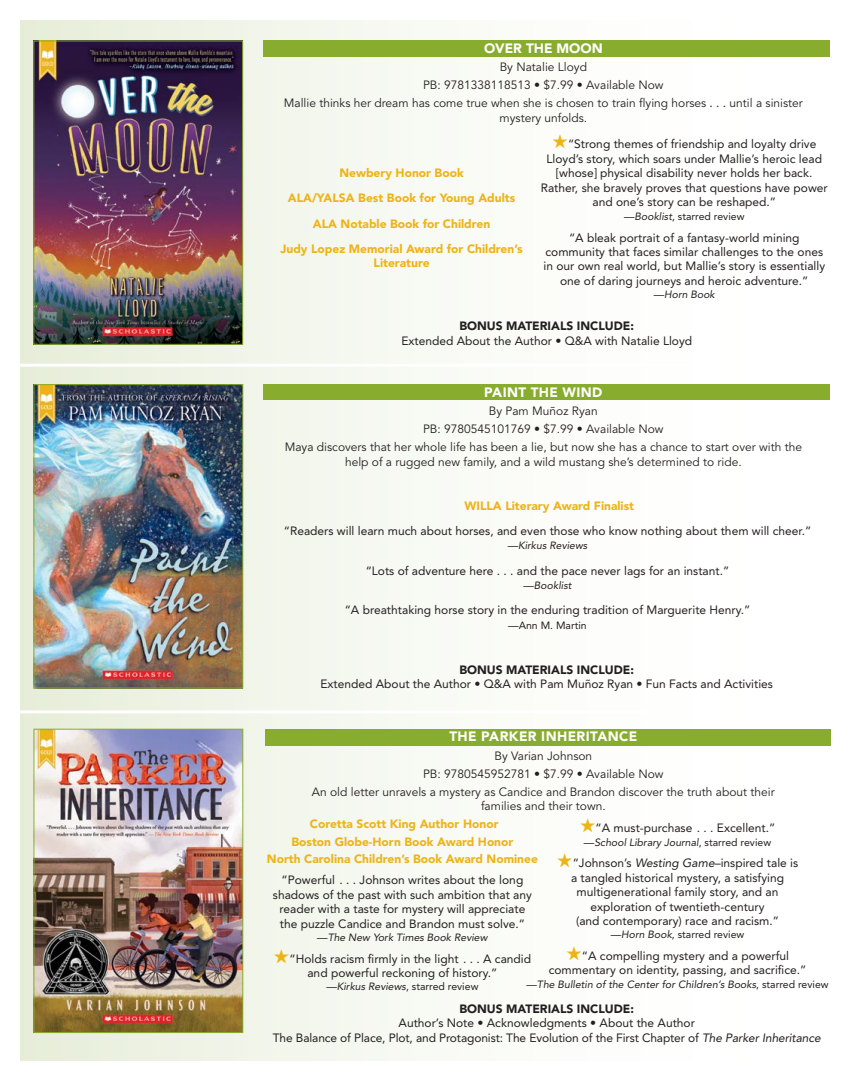
<style>
.page{position:relative;width:864px;height:1080px;background:#fff}
.page>*{position:absolute;margin:0;border:0;box-sizing:border-box;transform-origin:0 0}
.t1{font:900 13.5px "Avenir LT Std";letter-spacing:.025em;color:#fff}
.t2{font:900 13.5px "Avenir LT Std";color:#fff}
.t3{font:12px/14.4px "Avenir LT Std";color:#231f20;text-align:center}
.t4{font:12px/18.1px "Avenir LT Std";color:#231f20;text-align:center}
.t5{font:900 12px/25.2px "Avenir LT Std";color:#edb415;text-align:center}
.t6{font:900 12px "Avenir LT Std";color:#231f20}
.t7{font:italic 10.5px "Avenir LT Std";color:#231f20}
.t8{font:10.5px "Avenir LT Std";color:#231f20}
.s1{font-style:inherit}
.s2{color:#edb415}
.s3{font-style:italic}
.s4{font-style:normal}
</style>
<div class="page">
<div style="left:20px;top:21px;width:824px;height:1039px;background:linear-gradient(to right,#e9efdd,#fff)"></div>
<hr style="left:0;top:710px;width:864px;height:3px;background:#fff">
<hr style="left:0;top:364px;width:864px;height:3px;background:#fff">
<img style="left:35px;top:43px;width:206px;height:300px">
<div style="left:33px;top:41px;width:210px;height:304px;border:1px solid #88ac2e"></div>
<div style="left:263px;top:384px;width:567px;height:16px;background:#88ac2e"></div>
<div style="left:263px;top:40px;width:567px;height:17px;background:#88ac2e"></div>
<div style="left:265px;top:729px;width:565px;height:16px;background:#88ac2e"></div>
<img style="left:36px;top:386px;width:205px;height:300px">
<div style="left:34px;top:384px;width:209px;height:304px;border:1px solid #88ac2e"></div>
<img style="left:36px;top:731px;width:205px;height:300px">
<div style="left:34px;top:729px;width:209px;height:304px;border:1px solid #88ac2e"></div>
<p class="t2" style="left:484px;top:40px;width:120px">OVER THE MOON</p>
<p class="t4" style="left:284px;top:58px;width:521px">By Natalie Lloyd<br>PB: 9781338118513 • $7.99 • Available Now<br>Mallie thinks her dream has come true when she is chosen to train flying horses <span class="s1">. . .</span> until a sinister</p>
<p class="t4" style="left:500px;top:109px;width:89px">mystery unfolds.</p>
<p class="t3" style="left:541px;top:137px;width:289px"><span class="s2">★</span>“Strong themes of friendship and loyalty drive Lloyd’s story, which soars under Mallie’s heroic lead [whose] physical disability never holds her back.<br>Rather, she bravely proves that questions have power and one’s story can be reshaped.”</p>
<p class="t8" style="left:624px;top:211px;width:122px">—<span class="s3">Booklist</span>, starred review</p>
<p class="t3" style="left:543px;top:230px;width:283px">“A bleak portrait of a fantasy-world mining community that faces similar challenges to the ones in our own real world, but Mallie’s story is essentially one of daring journeys and heroic adventure.”</p>
<p class="t7" style="left:654px;top:289px;width:63px"><span class="s4">—</span>Horn Book</p>
<p class="t6" style="left:459px;top:319px;width:176px">BONUS MATERIALS INCLUDE:</p>
<p class="t3" style="left:401px;top:333px;width:292px">Extended About the Author • Q&amp;A with Natalie Lloyd</p>
<p class="t1" style="left:484px;top:384px;width:120px">PAINT THE WIND</p>
<p class="t4" style="left:285px;top:402px;width:519px">By Pam Muñoz Ryan<br>PB: 9780545101769 • $7.99 • Available Now<br>Maya discovers that her whole life has been a lie, but now she has a chance to start over with the</p>
<p class="t4" style="left:345px;top:453px;width:398px">help of a rugged new family, and a wild mustang she’s determined to ride.</p>
<p class="t5" style="left:464px;top:493px;width:171px">WILLA Literary Award Finalist</p>
<p class="t3" style="left:284px;top:524px;width:529px">“Readers will learn much about horses, and even those who know nothing about them will cheer.”</p>
<p class="t7" style="left:508px;top:540px;width:81px">—Kirkus Reviews</p>
<p class="t3" style="left:366px;top:563px;width:365px">“Lots of adventure here . . . and the pace never lags for an instant.”</p>
<p class="t7" style="left:523px;top:579px;width:50px"><span class="s4">—</span>Booklist</p>
<p class="t3" style="left:345px;top:603px;width:407px">“A breathtaking horse story in the enduring tradition of Marguerite Henry.”</p>
<p class="t8" style="left:508px;top:619px;width:80px">—Ann M. Martin</p>
<p class="t6" style="left:459px;top:662px;width:176px">BONUS MATERIALS INCLUDE:</p>
<p class="t3" style="left:320px;top:677px;width:454px">Extended About the Author • Q&amp;A with Pam Muñoz Ryan • Fun Facts and Activities</p>
<p class="t5" style="left:281px;top:160px;width:244px">Newbery Honor Book<br>ALA/YALSA Best Book for Young Adults<br>ALA Notable Book for Children<br>Judy Lopez Memorial Award for Children’s</p>
<p class="t5" style="left:374px;top:250px;width:57px">Literature</p>
<p class="t1" style="left:449px;top:729px;width:189px">THE PARKER INHERITANCE</p>
<p class="t4" style="left:312px;top:747px;width:464px">By Varian Johnson<br>PB: 9780545952781 • $7.99 • Available Now<br>An old letter unravels a mystery as Candice and Brandon discover the truth about their</p>
<p class="t4" style="left:481px;top:797px;width:126px">families and their town.</p>
<p class="t5" style="left:267px;top:815px;width:272px;line-height:17.7px">Coretta Scott King Author Honor<br>Boston Globe-Horn Book Award Honor<br>North Carolina Children’s Book Award Nominee</p>
<p class="t3" style="left:580px;top:821px;width:197px"><span class="s2">★</span>“A must-purchase . . . Excellent.”</p>
<p class="t7" style="left:584px;top:836px;width:189px"><span class="s4">—</span>School Library Journal<span class="s4">, starred review</span></p>
<p class="t3" style="left:557px;top:856px;width:243px"><span class="s2">★</span>“Johnson’s <span class="s3">Westing Game</span>–inspired tale is a tangled historical mystery, a satisfying multigenerational family story, and an exploration of twentieth-century<br>(and contemporary) race and racism.”</p>
<p class="t8" style="left:611px;top:929px;width:135px">—<span class="s3">Horn Book</span>, starred review</p>
<p class="t3" style="left:549px;top:949px;width:259px"><span class="s2">★</span>“A compelling mystery and a powerful commentary on identity, passing, and sacrifice.”</p>
<p class="t7" style="left:526px;top:978px;width:304px"><span class="s4">—</span>The Bulletin of the Center for Children’s Books<span class="s4">, starred review</span></p>
<p class="t3" style="left:273px;top:873px;width:261px">“Powerful . . . Johnson writes about the long shadows of the past with such ambition that any reader with a taste for mystery will appreciate the puzzle Candice and Brandon must solve.”</p>
<p class="t7" style="left:317px;top:931px;width:172px"><span class="s4">—</span>The New York Times Book Review</p>
<p class="t3" style="left:274px;top:951px;width:259px"><span class="s2">★</span>“Holds racism firmly in the light . . . A candid and powerful reckoning of history.”</p>
<p class="t8" style="left:326px;top:981px;width:154px">—<span class="s3">Kirkus Reviews</span>, starred review</p>
<p class="t6" style="left:459px;top:1002px;width:176px">BONUS MATERIALS INCLUDE:</p>
<p class="t3" style="left:273px;top:1016px;width:549px">Author’s Note • Acknowledgments • About the Author<br>The Balance of Place, Plot, and Protagonist: The Evolution of the First Chapter of <span class="s3">The Parker Inheritance</span></p>
</div>
